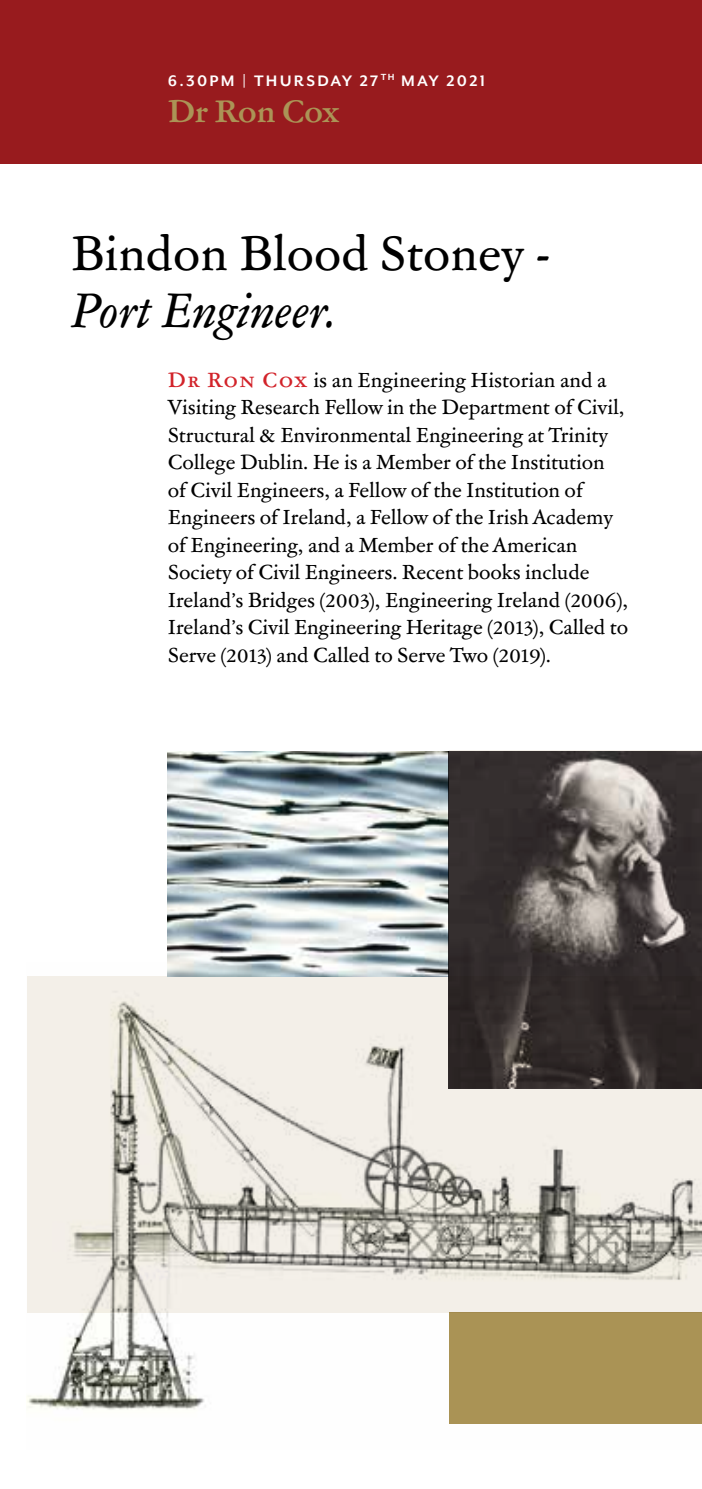
<style>
.page{position:relative;width:702px;height:1489px;background:#fff}
.page>*{position:absolute;margin:0;border:0;box-sizing:border-box;transform-origin:0 0}
.t1{font:47.5px "Garamond ATF Text";letter-spacing:-.01em;color:#000}
.t2{font:italic 47.5px "Garamond ATF Text";color:#000}
.t3{font:700 30px "Garamond ATF Text";letter-spacing:-.005em;color:#ab9456}
.t4{font:20px/27.5px "Garamond ATF Text";letter-spacing:-.005em;color:#000}
.t5{font:700 17.5px "Mr Eaves San OT";letter-spacing:.13em;color:#fff}
.s1{font-weight:500;color:#d2232a}
</style>
<div class="page">
<div style="left:0;top:0;width:702px;height:163px;background:#981b1e"></div>
<img style="left:27px;top:962px;width:675px;height:448px">
<img style="left:168px;top:751px;width:281px;height:225px">
<div style="left:449px;top:1312px;width:253px;height:112px;background:#ab9456"></div>
<img style="left:449px;top:751px;width:253px;height:337px">
<p class="t5" style="left:168px;top:70px;width:319px">6.30PM | THURSDAY 27<sup>TH</sup> MAY 2021</p>
<h2 class="t3" style="left:168px;top:89px;width:173px">Dr Ron Cox</h2>
<h1 class="t1" style="left:71px;top:219px;width:482px">Bindon Blood Stoney -</h1>
<h1 class="t2" style="left:71px;top:276px;width:267px">Port Engineer.</h1>
<p class="t4" style="left:168px;top:365px;width:462px"><span class="s1">Dr Ron Cox</span> is an Engineering Historian and a Visiting Research Fellow in the Department of Civil, Structural &amp; Environmental Engineering at Trinity College Dublin. He is a Member of the Institution<br>of Civil Engineers, a Fellow of the Institution of Engineers of Ireland, a Fellow of the Irish Academy of Engineering, and a Member of the American Society of Civil Engineers. Recent books include Ireland’s Bridges (2003), Engineering Ireland (2006), Ireland’s Civil Engineering Heritage (2013), Called to Serve (2013) and Called to Serve Two (2019).</p>
</div>
